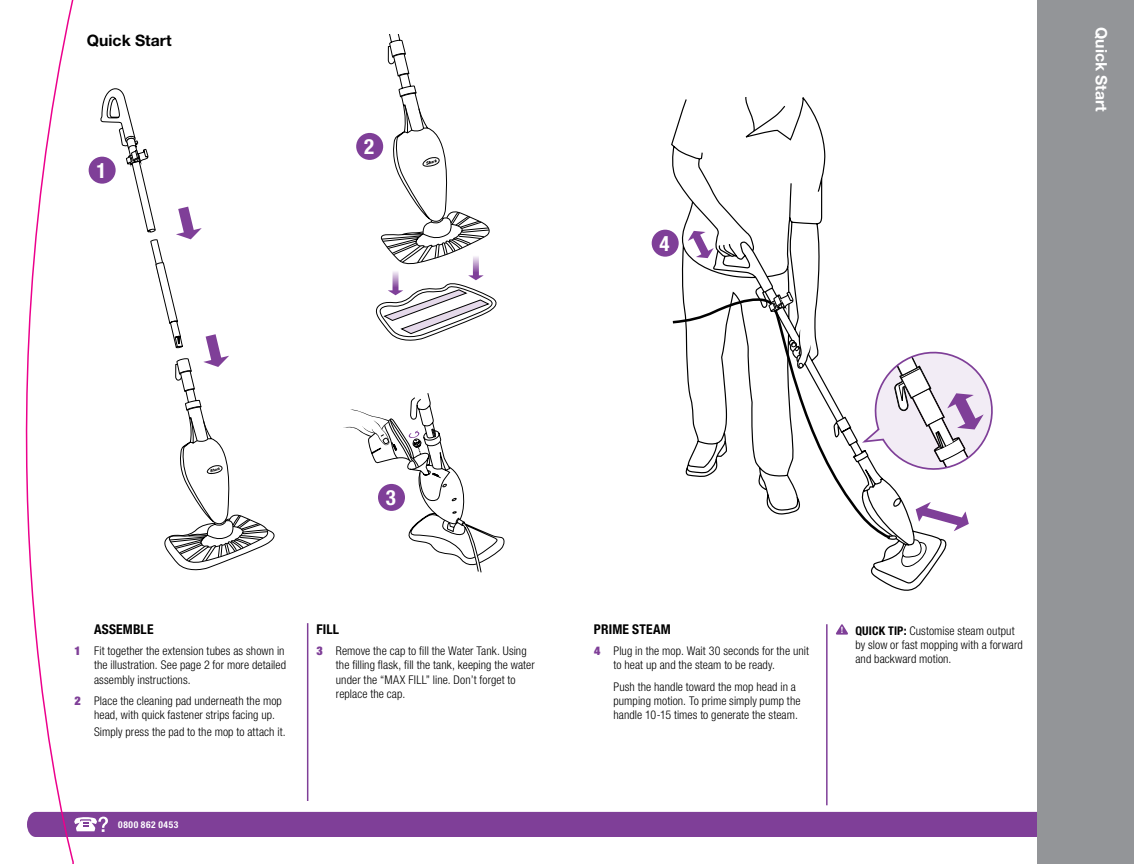
<style>
.page{position:relative;width:1134px;height:864px;background:#fff}
.page>*{position:absolute;margin:0;border:0;box-sizing:border-box;transform-origin:0 0}
.t1{font:700 condensed 21px "Helvetica Neue LT Std";color:#fff}
.t2{font:700 15.75px "Helvetica Neue LT Std";color:#000}
.t3{font:700 15.75px "Helvetica Neue LT Std";color:#fff}
.t4{font:700 condensed 13.5px "Helvetica Neue LT Std";letter-spacing:.01em;color:#000}
.t5{font:300 condensed 12px/14.4px "Helvetica Neue LT Std";letter-spacing:.01em;color:#000}
.t6{font:700 condensed 9.45px "Helvetica Neue LT Std";letter-spacing:.065em;color:#fff}
.s1{font-weight:900;color:#7f3f98}
.s2{font-weight:700}
</style>
<div class="page">
<div style="left:75px;top:812px;width:962px;height:25px;background:#7f3f98"></div>
<svg style="left:356px;top:35px;width:138px;height:302px"></svg>
<div style="left:1037px;top:0;width:97px;height:864px;background:#939598"></div>
<hr style="left:307px;top:623px;width:1px;height:178px;background:#7f3f98">
<div style="left:89px;top:157px;width:27px;height:27px;background:#7f3f98;border-radius:50%"></div>
<div style="left:356px;top:133px;width:27px;height:27px;background:#7f3f98;border-radius:50%"></div>
<div style="left:652px;top:230px;width:27px;height:27px;background:#7f3f98;border-radius:50%"></div>
<svg style="left:25px;top:0;width:50px;height:864px"></svg>
<hr style="left:826px;top:624px;width:2px;height:181px;background:#7f3f98">
<svg style="left:836px;top:624px;width:12px;height:11px"></svg>
<svg style="left:100px;top:88px;width:175px;height:482px"></svg>
<svg style="left:125px;top:136px;width:145px;height:427px"></svg>
<svg style="left:671px;top:97px;width:155px;height:191px"></svg>
<svg style="left:870px;top:486px;width:62px;height:105px"></svg>
<svg style="left:672px;top:288px;width:220px;height:253px"></svg>
<svg style="left:859px;top:344px;width:134px;height:132px"></svg>
<svg style="left:887px;top:502px;width:82px;height:67px"></svg>
<svg style="left:767px;top:292px;width:27px;height:23px"></svg>
<svg style="left:343px;top:393px;width:162px;height:180px"></svg>
<h2 class="t2" style="left:87px;top:31px;width:86px">Quick Start</h2>
<h1 class="t1" style="left:96px;top:157px;width:12px">1</h1>
<h1 class="t1" style="left:364px;top:134px;width:12px">2</h1>
<h1 class="t1" style="left:660px;top:230px;width:12px">4</h1>
<h2 class="t3" style="left:1111px;top:27px;width:86px;rotate:90deg">Quick Start</h2>
<h1 class="t1" style="left:386px;top:485px;width:12px">3</h1>
<p class="t4" style="left:94px;top:621px;width:61px">ASSEMBLE</p>
<p class="t5" style="left:94px;top:643px;width:194px;text-indent:-20px"><span class="s1">1</span> Fit together the extension tubes as shown in the illustration. See page 2 for more detailed assembly instructions.</p>
<p class="t5" style="left:94px;top:693px;width:189px;text-indent:-20px"><span class="s1">2</span> Place the cleaning pad underneath the mop head, with quick fastener strips facing up.</p>
<p class="t5" style="left:94px;top:724px;width:193px">Simply press the pad to the mop to attach it.</p>
<p class="t4" style="left:316px;top:621px;width:24px">FILL</p>
<p class="t5" style="left:336px;top:643px;width:200px;text-indent:-20px"><span class="s1">3</span> Remove the cap to fill the Water Tank. Using the filling flask, fill the tank, keeping the water under the “MAX FILL” line. Don’t forget to replace the cap.</p>
<p class="t6" style="left:118px;top:819px;width:62px">0800 862 0453</p>
<p class="t4" style="left:594px;top:621px;width:78px">PRIME STEAM</p>
<p class="t5" style="left:614px;top:643px;width:197px;text-indent:-20px"><span class="s1">4</span> Plug in the mop. Wait 30 seconds for the unit to heat up and the steam to be ready.</p>
<p class="t5" style="left:614px;top:679px;width:189px">Push the handle toward the mop head in a pumping motion. To prime simply pump the handle 10-15 times to generate the steam.</p>
<p class="t5" style="left:855px;top:623px;width:169px"><span class="s2">QUICK TIP:</span> Customise steam output by slow or fast mopping with a forward and backward motion.</p>
</div>
